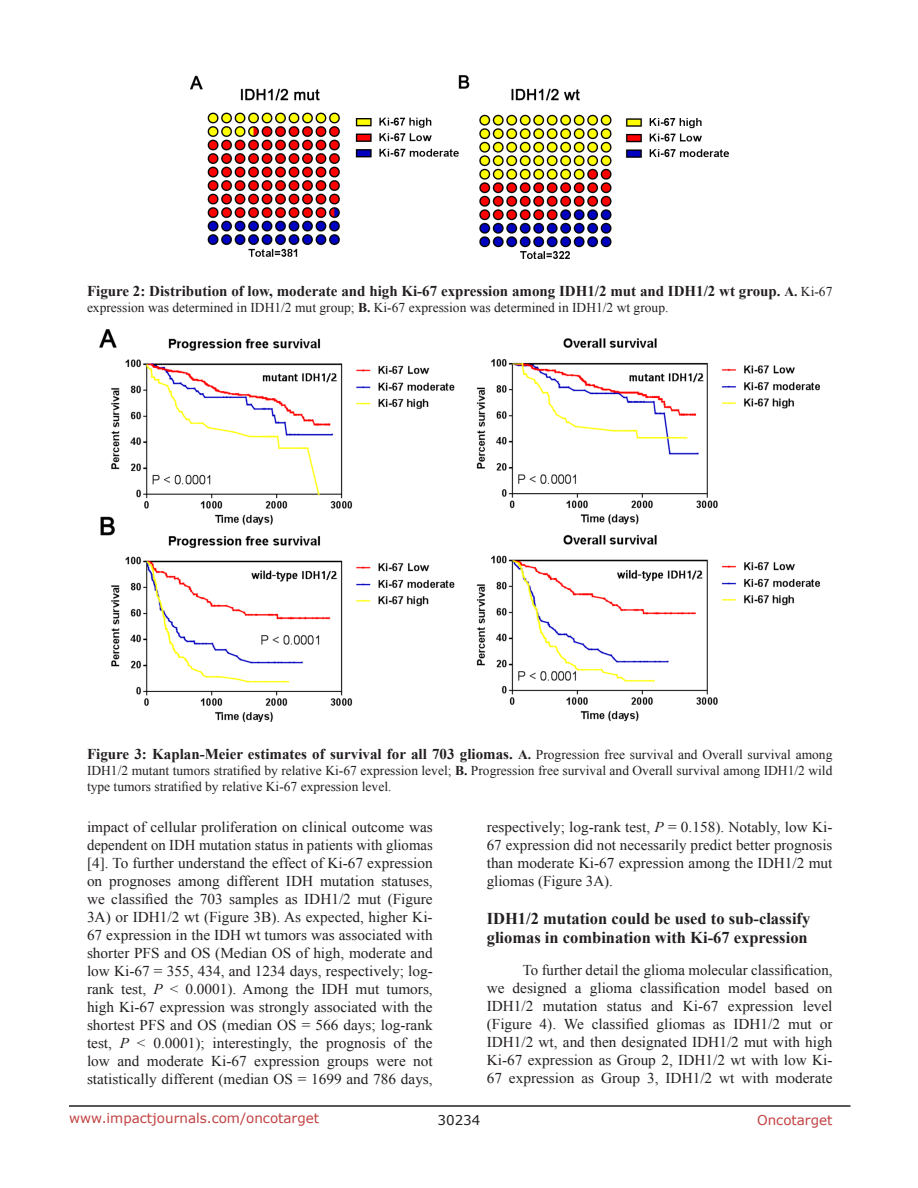
<style>
.page{position:relative;width:918px;height:1188px;background:#fff}
.page>*{position:absolute;margin:0;border:0;box-sizing:border-box;transform-origin:0 0}
.SubHeading{font:700 16.5px/19.8px "Times New Roman";color:#231f20}
.BodyText{font:15px/18px "Times New Roman";color:#231f20;text-align:justify}
.FigureText{font:700 15px "Times New Roman";color:#231f20}
.FigureText-2{font:13.5px/16.2px "Times New Roman";color:#231f20}
.t1{font:13.5px "Verdana";color:#c24141}
.t2{font:13.5px "Verdana";color:#231f20}
.s1{font-size:13.5px}
.s2{font-weight:400;font-size:13.5px}
.s3{font-weight:700}
.s4{font-style:italic}
</style>
<div class="page">
<hr style="left:69px;top:1105px;width:781px;height:2px;background:#231f20">
<img style="left:191px;top:76px;width:538px;height:183px">
<img style="left:100px;top:330px;width:720px;height:392px">
<p class="FigureText" style="left:87px;top:281px;width:747px">Figure 2: Distribution of low, moderate and high Ki-67 expression among IDH1/2 mut and IDH1/2 wt group. <span class="s1">A.</span> <span class="s2">Ki-67</span></p>
<p class="FigureText-2" style="left:87px;top:300px;width:583px">expression was determined in IDH1/2 mut group; <span class="s3">B.</span> Ki-67 expression was determined in IDH1/2 wt group.</p>
<p class="FigureText" style="left:87px;top:744px;width:747px">Figure 3: Kaplan-Meier estimates of survival for all 703 gliomas. <span class="s1">A.</span> <span class="s2">Progression free survival and Overall survival among</span></p>
<p class="FigureText-2" style="left:87px;top:762px;width:747px">IDH1/2 mutant tumors stratified by relative Ki-67 expression level; <span class="s3">B.</span> Progression free survival and Overall survival among IDH1/2 wild type tumors stratified by relative Ki-67 expression level.</p>
<p class="BodyText" style="left:87px;top:818px;width:347px">impact of cellular proliferation on clinical outcome was dependent on IDH mutation status in patients with gliomas [4]. To further understand the effect of Ki-67 expression on prognoses among different IDH mutation statuses, we classified the 703 samples as IDH1/2 mut (Figure 3A) or IDH1/2 wt (Figure 3B). As expected, higher Ki-67 expression in the IDH wt tumors was associated with shorter PFS and OS (Median OS of high, moderate and low Ki-67 = 355, 434, and 1234 days, respectively; log&shy;rank test, <span class="s4">P</span> &lt; 0.0001). Among the IDH mut tumors, high Ki-67 expression was strongly associated with the shortest PFS and OS (median OS = 566 days; log-rank test, <span class="s4">P</span> &lt; 0.0001); interestingly, the prognosis of the low and moderate Ki-67 expression groups were not statistically different (median OS = 1699 and 786 days,</p>
<p class="BodyText" style="left:487px;top:818px;width:347px">respectively; log-rank test, <span class="s4">P</span> = 0.158). Notably, low Ki-67 expression did not necessarily predict better prognosis than moderate Ki-67 expression among the IDH1/2 mut gliomas (Figure 3A).</p>
<p class="SubHeading" style="left:487px;top:908px;width:325px">IDH1/2 mutation could be used to sub-classify gliomas in combination with Ki-67 expression</p>
<p class="BodyText" style="left:487px;top:961px;width:347px;text-indent:36px">To further detail the glioma molecular classification, we designed a glioma classification model based on IDH1/2 mutation status and Ki-67 expression level (Figure 4). We classified gliomas as IDH1/2 mut or IDH1/2 wt, and then designated IDH1/2 mut with high Ki-67 expression as Group 2, IDH1/2 wt with low Ki-67 expression as Group 3, IDH1/2 wt with moderate</p>
<p class="t1" style="left:69px;top:1109px;width:252px">www.impactjournals.com/oncotarget</p>
<p class="t2" style="left:438px;top:1111px;width:44px">30234</p>
<p class="t1" style="left:757px;top:1111px;width:77px">Oncotarget</p>
</div>
